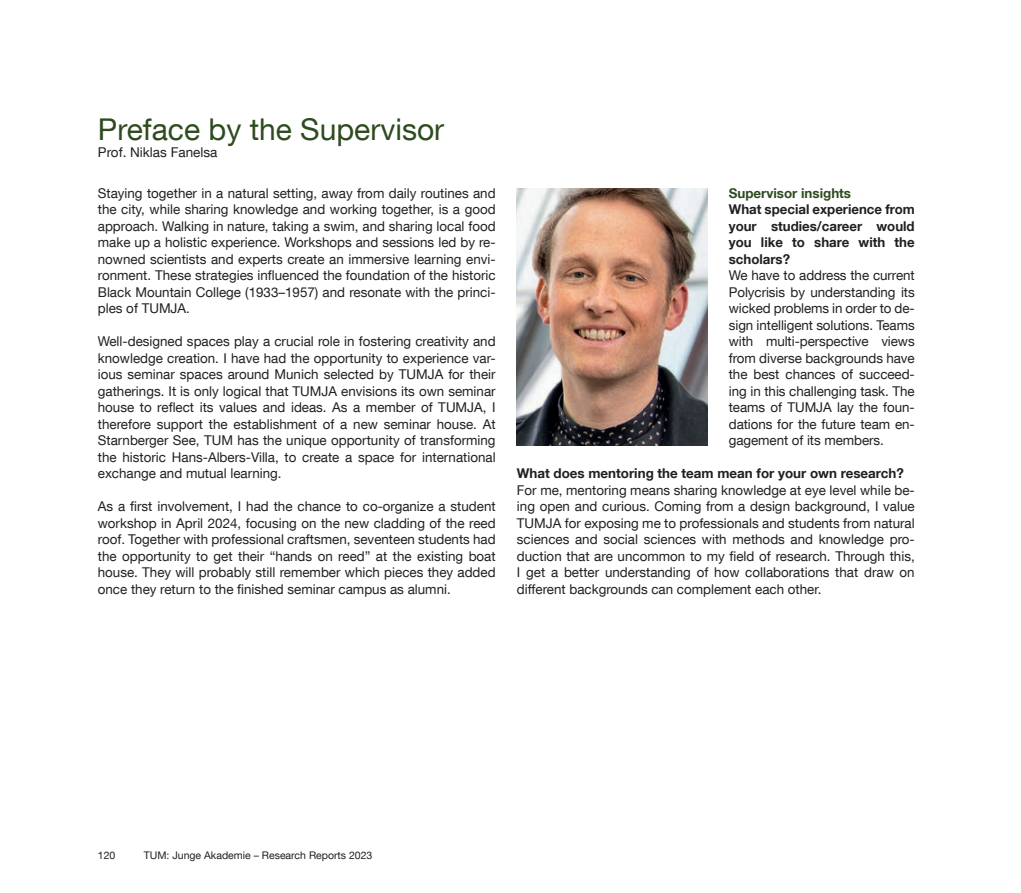
<style>
.page{position:relative;width:1021px;height:893px;background:#fff}
.page>*{position:absolute;margin:0;border:0;box-sizing:border-box;transform-origin:0 0}
.t1{font:30px "TUM Neue Helvetica";color:#2e4b1f}
.t2{font:13.5px/16.5px "TUM Neue Helvetica";color:#231f20;text-align:justify}
.t3{font:700 13.5px/16.5px "TUM Neue Helvetica";color:#231f20;text-align:justify}
.t4{font:700 13.5px "TUM Neue Helvetica";color:#2e4b1f}
.t5{font:10.5px "TUM Neue Helvetica";color:#231f20}
</style>
<div class="page">
<img style="left:517px;top:188px;width:190px;height:258px">
<h1 class="t1" style="left:98px;top:111px;width:348px">Preface by the Supervisor</h1>
<p class="t2" style="left:98px;top:143px;width:121px">Prof. Niklas Fanelsa</p>
<p class="t2" style="left:98px;top:184px;width:399px">Staying together in a natural setting, away from daily routines and the city, while sharing knowledge and working together, is a good approach. Walking in nature, taking a swim, and sharing local food make up a holistic experience. Workshops and sessions led by re&shy;nowned scientists and experts create an immersive learning envi&shy;ronment. These strategies influenced the foundation of the historic Black Mountain College (1933–1957) and resonate with the princi&shy;ples of TUMJA.</p>
<p class="t2" style="left:98px;top:333px;width:399px">Well-designed spaces play a crucial role in fostering creativity and knowledge creation. I have had the opportunity to experience var&shy;ious seminar spaces around Munich selected by TUMJA for their gatherings. It is only logical that TUMJA envisions its own seminar house to reflect its values and ideas. As a member of TUMJA, I therefore support the establishment of a new seminar house. At Starnberger See, TUM has the unique opportunity of transforming the historic Hans-Albers-Villa, to create a space for international exchange and mutual learning.</p>
<p class="t2" style="left:98px;top:498px;width:399px">As a first involvement, I had the chance to co-organize a student workshop in April 2024, focusing on the new cladding of the reed roof. Together with professional craftsmen, seventeen students had the opportunity to get their “hands on reed” at the existing boat house. They will probably still remember which pieces they added once they return to the finished seminar campus as alumni.</p>
<p class="t4" style="left:728px;top:184px;width:124px">Supervisor insights</p>
<p class="t3" style="left:728px;top:201px;width:187px">What special experience from your studies/career would you like to share with the scholars?</p>
<p class="t2" style="left:728px;top:267px;width:187px">We have to address the current Polycrisis by understanding its wicked problems in order to de&shy;sign intelligent solutions. Teams with multi-perspective views from diverse backgrounds have the best chances of succeed&shy;ing in this challenging task. The teams of TUMJA lay the foun&shy;dations for the future team en&shy;gagement of its members.</p>
<p class="t3" style="left:517px;top:465px;width:388px">What does mentoring the team mean for your own research?</p>
<p class="t2" style="left:517px;top:481px;width:399px">For me, mentoring means sharing knowledge at eye level while be&shy;ing open and curious. Coming from a design background, I value TUMJA for exposing me to professionals and students from natural sciences and social sciences with methods and knowledge pro&shy;duction that are uncommon to my field of research. Through this, I get a better understanding of how collaborations that draw on different backgrounds can complement each other.</p>
<p class="t5" style="left:98px;top:849px;width:19px">120</p>
<p class="t5" style="left:144px;top:849px;width:230px">TUM: Junge Akademie – Research Reports 2023</p>
</div>
